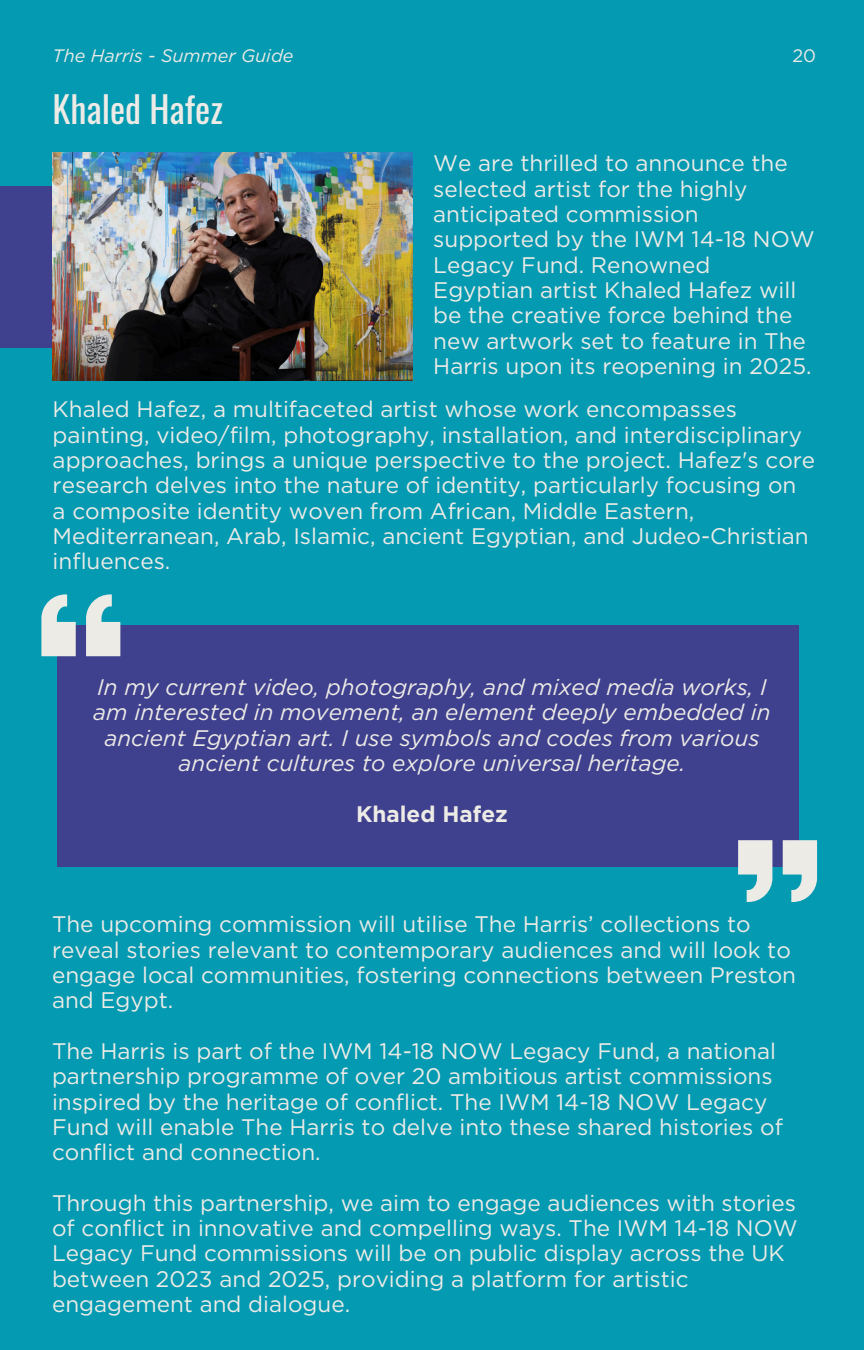
<style>
.page{position:relative;width:864px;height:1350px;background:#039ab2}
.page>*{position:absolute;margin:0;border:0;box-sizing:border-box;transform-origin:0 0}
.t1{font:36px "Oswald";color:#edebe6}
.t2{font:22.5px/25.2px "Gotham";color:#edebe6}
.t3{font:italic 22.5px/25.2px "Gotham";color:#edebe6;text-align:center}
.t4{font:700 22.5px "Gotham";color:#edebe6}
.t5{font:italic 18px "Gotham";color:#edebe6}
.t6{font:18px "Gotham";color:#edebe6}
</style>
<div class="page">
<div style="left:57px;top:625px;width:742px;height:242px;background:#3f408e"></div>
<svg style="left:738px;top:840px;width:79px;height:62px"></svg>
<svg style="left:41px;top:594px;width:79px;height:62px"></svg>
<div style="left:0;top:186px;width:171px;height:162px;background:#3f408e"></div>
<img style="left:53px;top:153px;width:359px;height:228px">
<h1 class="t5" style="left:53px;top:45px;width:242px">The Harris - Summer Guide</h1>
<p class="t1" style="left:53px;top:81px;width:172px">Khaled Hafez</p>
<p class="t6" style="left:792px;top:45px;width:25px">20</p>
<p class="t2" style="left:433px;top:151px;width:383px">We are thrilled to announce the selected artist for the highly anticipated commission supported by the IWM 14-18 NOW<br>Legacy Fund. Renowned<br>Egyptian artist Khaled Hafez will be the creative force behind the new artwork set to feature in The<br>Harris upon its reopening in 2025.</p>
<h3 class="t2" style="left:53px;top:397px;width:764px">Khaled Hafez, a multifaceted artist whose work encompasses painting, video/film, photography, installation, and interdisciplinary approaches, brings a unique perspective to the project. Hafez's core research delves into the nature of identity, particularly focusing on<br>a composite identity woven from African, Middle Eastern, Mediterranean, Arab, Islamic, ancient Egyptian, and Judeo-Christian influences.</h3>
<h3 class="t3" style="left:93px;top:674px;width:679px">In my current video, photography, and mixed media works, I am interested in movement, an element deeply embedded in ancient Egyptian art. I use symbols and codes from various ancient cultures to explore universal heritage.</h3>
<h3 class="t4" style="left:356px;top:800px;width:153px">Khaled Hafez</h3>
<h2 class="t2" style="left:52px;top:912px;width:746px">The upcoming commission will utilise The Harris’ collections to reveal stories relevant to contemporary audiences and will look to engage local communities, fostering connections between Preston and Egypt.</h2>
<p class="t2" style="left:52px;top:1038px;width:732px">The Harris is part of the IWM 14-18 NOW Legacy Fund, a national partnership programme of over 20 ambitious artist commissions inspired by the heritage of conflict. The IWM 14-18 NOW Legacy Fund will enable The Harris to delve into these shared histories of conflict and connection.</p>
<h3 class="t2" style="left:52px;top:1190px;width:747px">Through this partnership, we aim to engage audiences with stories of conflict in innovative and compelling ways. The IWM 14-18 NOW Legacy Fund commissions will be on public display across the UK between 2023 and 2025, providing a platform for artistic engagement and dialogue.</h3>
</div>
